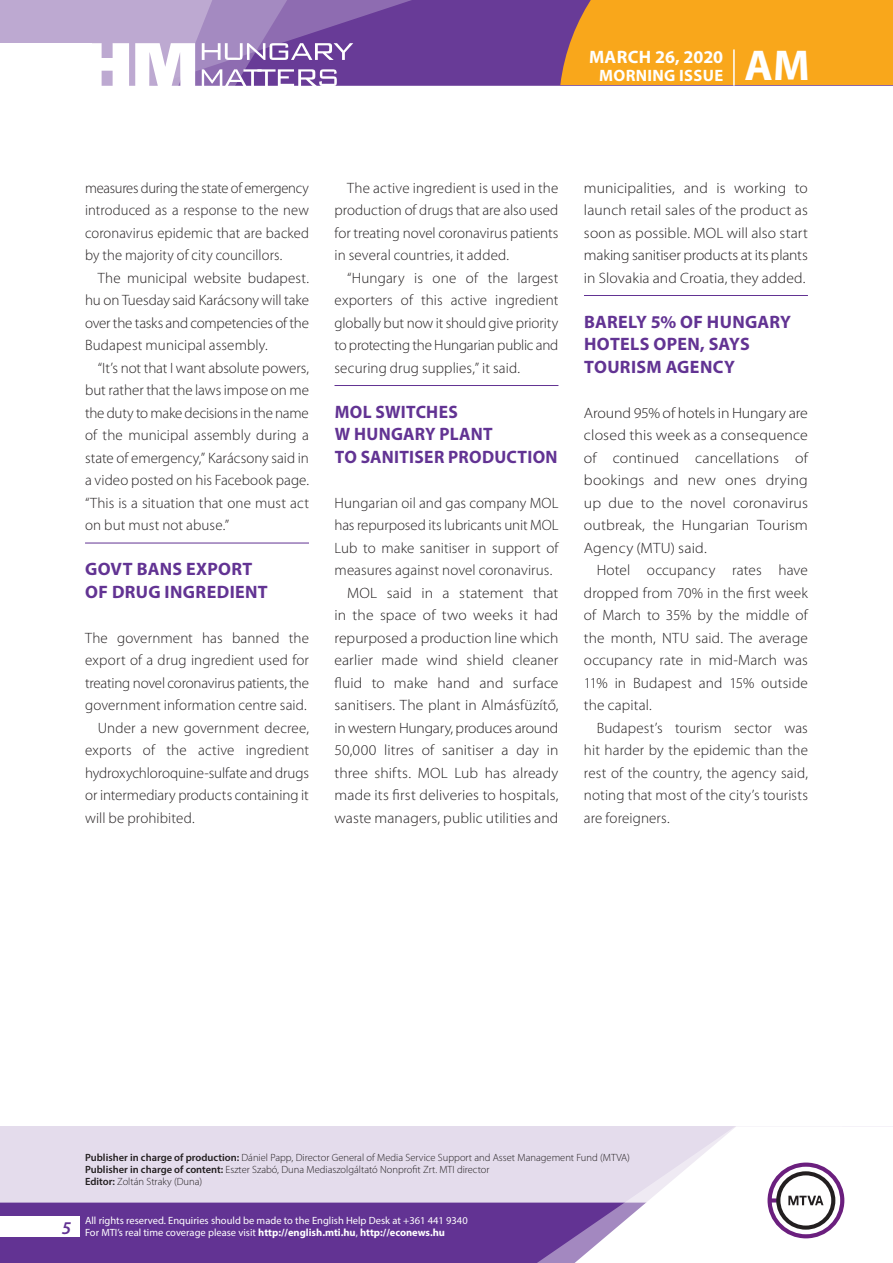
<style>
.page{position:relative;width:893px;height:1263px;background:#fff}
.page>*{position:absolute;margin:0;border:0;box-sizing:border-box;transform-origin:0 0}
.t1{font:700 43.35px "Myriad Pro";color:#fff}
._01_cimsor{font:700 18px/22.5px "Myriad Pro";letter-spacing:.015em;color:#623393}
.t2{font:700 18px "Myriad Pro";letter-spacing:.01em;color:#fff}
.t3{font:700 16.5px "Myriad Pro";letter-spacing:.02em;color:#fff}
._03_kenyer_szöveg-2{font:300 15px/22.5px "Myriad Pro";letter-spacing:.005em;color:#231f20;text-align:justify}
._03_kenyer_szöveg-2-2{font:300 15px/22.5px "Myriad Pro";letter-spacing:.005em;color:#231f20;text-align:justify;scale:1.04 1}
._03_kenyer_szöveg-1{font:300 15px/22.5px "Myriad Pro";letter-spacing:.005em;color:#231f20;text-align:justify}
._03_kenyer_szöveg-1-2{font:300 15px/22.5px "Myriad Pro";letter-spacing:.005em;color:#231f20;text-align:justify;scale:1.06 1}
.t4{font:300 10.5px "Myriad Pro";color:#231f20}
.t5{font:10.5px/12px "Myriad Pro";color:#fff}
.s1{font-weight:600}
.s2{font-weight:700}
</style>
<div class="page">
<div style="left:0;top:1126px;width:893px;height:137px;background:#e4dcec"></div>
<div style="left:0;top:1202px;width:506px;height:61px;background:#623393"></div>
<svg style="left:506px;top:1202px;width:69px;height:61px;background:#6b3e99"></svg>
<svg style="left:575px;top:1126px;width:318px;height:137px"></svg>
<div style="left:0;top:1216px;width:79px;height:20px;background:#fff"></div>
<div style="left:0;top:0;width:893px;height:85px;background:#683b97"></div>
<div style="left:560px;top:0;width:333px;height:85px;background:#f9a71b"></div>
<hr style="left:733px;top:49px;width:2px;height:37px;background:#fff">
<svg style="left:0;top:0;width:479px;height:86px"></svg>
<hr style="left:85px;top:543px;width:224px;height:1px;background:#623393">
<hr style="left:334px;top:385px;width:224px;height:1px;background:#623393">
<hr style="left:584px;top:295px;width:224px;height:1px;background:#623393">
<p class="t2" style="left:589px;top:45px;width:136px">MARCH 26, 2020</p>
<p class="t3" style="left:599px;top:65px;width:125px">MORNING ISSUE</p>
<h1 class="t1" style="left:745px;top:37px;width:67px">AM</h1>
<p class="_03_kenyer_szöveg-1" style="left:85px;top:176px;width:225px">measures during the state of emergency introduced as a response to the new coronavirus epidemic that are backed by the majority of city councillors.</p>
<p class="_03_kenyer_szöveg-2" style="left:85px;top:266px;width:225px;text-indent:13px">The municipal website budapest. hu on Tuesday said Karácsony will take over the tasks and competencies of the Budapest municipal assembly.</p>
<p class="_03_kenyer_szöveg-2" style="left:85px;top:356px;width:226px;text-indent:13px">“It’s not that I want absolute powers, but rather that the laws impose on me the duty to make decisions in the name of the municipal assembly during a state of emergency,” Karácsony said in a video posted on his Facebook page. “This is a situation that one must act on but must not abuse.”</p>
<p class="_01_cimsor" style="left:85px;top:557px;width:184px">GOVT BANS EXPORT<br>OF DRUG INGREDIENT</p>
<p class="_03_kenyer_szöveg-1" style="left:85px;top:626px;width:225px">The government has banned the export of a drug ingredient used for treating novel coronavirus patients, the government information centre said.</p>
<p class="_03_kenyer_szöveg-2" style="left:85px;top:716px;width:225px;text-indent:13px">Under a new government decree, exports of the active ingredient hydroxychloroquine-sulfate and drugs or intermediary products containing it will be prohibited.</p>
<p class="_03_kenyer_szöveg-2" style="left:334px;top:176px;width:225px;text-indent:13px">The active ingredient is used in the production of drugs that are also used for treating novel coronavirus patients in several countries, it added.</p>
<p class="_03_kenyer_szöveg-2" style="left:334px;top:266px;width:225px;text-indent:13px">“Hungary is one of the largest exporters of this active ingredient globally but now it should give priority to protecting the Hungarian public and securing drug supplies,” it said.</p>
<p class="_01_cimsor" style="left:335px;top:400px;width:224px">MOL SWITCHES<br>W HUNGARY PLANT<br>TO SANITISER PRODUCTION</p>
<p class="_03_kenyer_szöveg-1" style="left:334px;top:491px;width:225px">Hungarian oil and gas company MOL has repurposed its lubricants unit MOL Lub to make sanitiser in support of measures against novel coronavirus.</p>
<p class="_03_kenyer_szöveg-2-2" style="left:334px;top:581px;width:217px;text-indent:13px">MOL said in a statement that in the space of two weeks it had repurposed a production line which earlier made wind shield cleaner fluid to make hand and surface sanitisers. The plant in Almásfüzítő, in western Hungary, produces around 50,000 litres of sanitiser a day in three shifts. MOL Lub has already made its first deliveries to hospitals, waste managers, public utilities and</p>
<p class="_03_kenyer_szöveg-2-2" style="left:584px;top:176px;width:217px">municipalities, and is working to launch retail sales of the product as soon as possible. MOL will also start making sanitiser products at its plants in Slovakia and Croatia, they added.</p>
<p class="_01_cimsor" style="left:584px;top:310px;width:208px">BARELY 5% OF HUNGARY<br>HOTELS OPEN, SAYS<br>TOURISM AGENCY</p>
<p class="_03_kenyer_szöveg-1-2" style="left:584px;top:401px;width:213px">Around 95% of hotels in Hungary are closed this week as a consequence of continued cancellations of bookings and new ones drying up due to the novel coronavirus outbreak, the Hungarian Tourism Agency (MTU) said.</p>
<p class="_03_kenyer_szöveg-2" style="left:584px;top:559px;width:225px;text-indent:13px">Hotel occupancy rates have dropped from 70% in the first week of March to 35% by the middle of the month, NTU said. The average occupancy rate in mid-March was 11% in Budapest and 15% outside the capital.</p>
<p class="_03_kenyer_szöveg-2" style="left:584px;top:716px;width:225px;text-indent:13px">Budapest’s tourism sector was hit harder by the epidemic than the rest of the country, the agency said, noting that most of the city’s tourists are foreigners.</p>
<p class="t4" style="left:85px;top:1151px;width:546px"><span class="s1">Publisher in charge of production:</span> Dániel Papp, Director General of Media Service Support and Asset Management Fund (MTVA)</p>
<p class="t4" style="left:85px;top:1163px;width:406px"><span class="s1">Publisher in charge of content:</span> Eszter Szabó, Duna Mediaszolgáltató Nonprofit Zrt. MTI director</p>
<p class="t4" style="left:85px;top:1175px;width:119px"><span class="s1">Editor:</span> Zoltán Straky (Duna)</p>
<p class="t5" style="left:62px;top:1214px;width:407px;text-indent:23px">All rights reserved. Enquiries should be made to the English Help Desk at +361 441 9340<br><sup>5</sup> For MTI’s real time coverage please visit <span class="s2">http://english.mti.hu</span>, <span class="s2">http://econews.hu</span></p>
</div>
